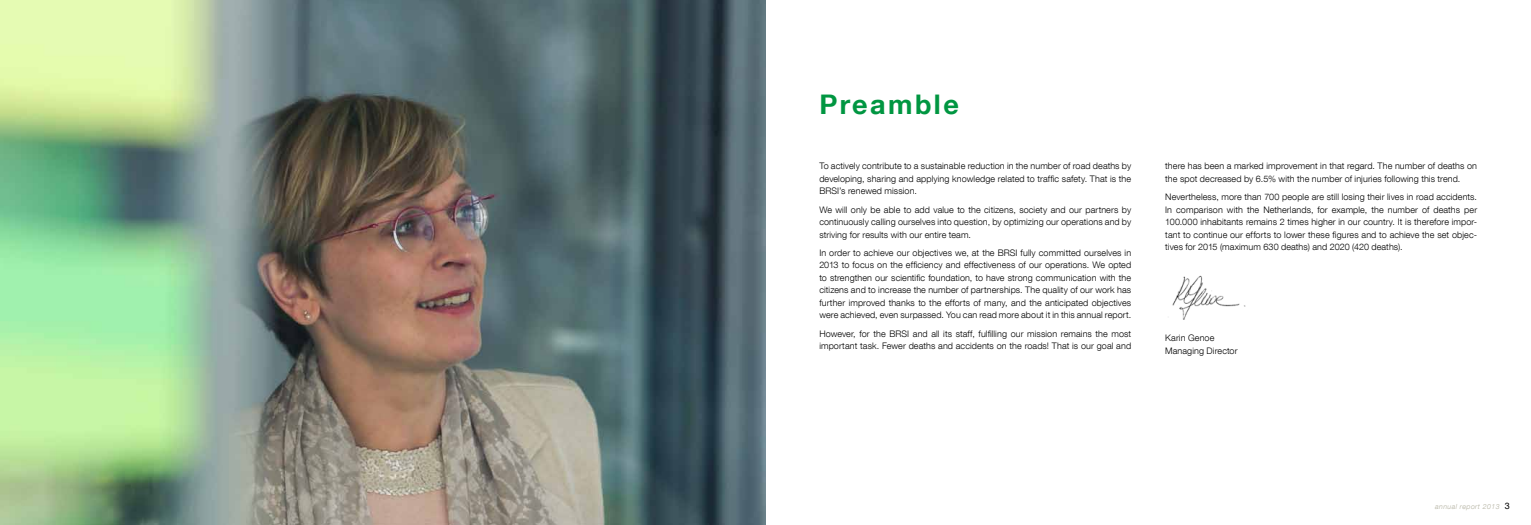
<style>
.page{position:relative;width:1531px;height:525px;background:#fff}
.page>*{position:absolute;margin:0;border:0;box-sizing:border-box;transform-origin:0 0}
.t1{font:700 27px "Helvetica Neue LT Com";letter-spacing:.09em;color:#009641}
.t2{font:300 9px/12.5px "Helvetica Neue LT Com";letter-spacing:.01em;color:#000;text-align:justify}
.t3{font:italic 300 7px "Helvetica Neue LT Com";letter-spacing:.06em;color:#b2b09f}
.s1{font-weight:400;font-style:normal;font-size:9px;color:#000}
</style>
<div class="page">
<img style="left:1172px;top:275px;width:74px;height:45px">
<img style="left:0;top:0;width:765px;height:524px">
<h1 class="t1" style="left:819px;top:88px;width:141px">Preamble</h1>
<p class="t2" style="left:819px;top:160px;width:313px">To actively contribute to a sustainable reduction in the number of road deaths by developing, sharing and applying knowledge related to traffic safety. That is the BRSI’s renewed mission.</p>
<p class="t2" style="left:819px;top:203px;width:313px">We will only be able to add value to the citizens, society and our partners by continuously calling ourselves into question, by optimizing our operations and by striving for results with our entire team.</p>
<p class="t2" style="left:819px;top:246px;width:313px">In order to achieve our objectives we, at the BRSI fully committed ourselves in 2013 to focus on the efficiency and effectiveness of our operations. We opted to strengthen our scientific foundation, to have strong communication with the citizens and to increase the number of partnerships. The quality of our work has further improved thanks to the efforts of many, and the anticipated objectives were achieved, even surpassed. You can read more about it in this annual report.</p>
<p class="t2" style="left:819px;top:327px;width:313px">However, for the BRSI and all its staff, fulfilling our mission remains the most important task. Fewer deaths and accidents on the roads! That is our goal and</p>
<p class="t2" style="left:1165px;top:160px;width:313px">there has been a marked improvement in that regard. The number of deaths on the spot decreased by 6.5% with the number of injuries following this trend.</p>
<p class="t2" style="left:1165px;top:190px;width:313px">Nevertheless, more than 700 people are still losing their lives in road accidents.<br>In comparison with the Netherlands, for example, the number of deaths per 100.000 inhabitants remains 2 times higher in our country. It is therefore impor&shy;tant to continue our efforts to lower these figures and to achieve the set objec&shy;tives for 2015 (maximum 630 deaths) and 2020 (420 deaths).</p>
<p class="t2" style="left:1165px;top:331px;width:74px">Karin Genoe<br>Managing Director</p>
<p class="t3" style="left:1435px;top:502px;width:76px">annual report 2013 <span class="s1">3</span></p>
</div>
